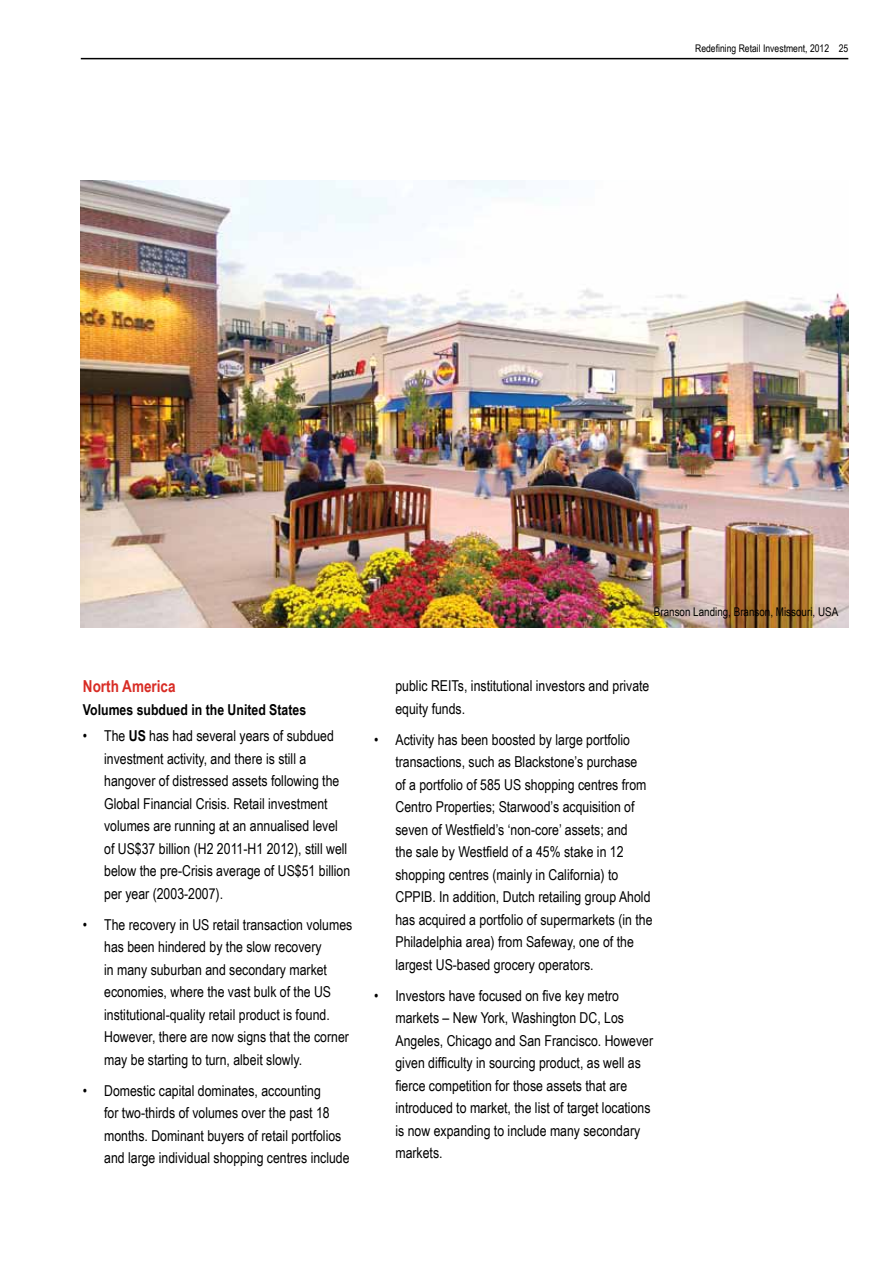
<style>
.page{position:relative;width:893px;height:1263px;background:#fff}
.page>*{position:absolute;margin:0;border:0;box-sizing:border-box;transform-origin:0 0}
.t1{font:700 16.5px "Arial Narrow";color:#d82c25}
.t2{font:15px/22.5px "Arial Narrow";color:#000}
.t3{font:700 15px "Arial Narrow";color:#000}
.t4{font:12px "Arial Narrow";color:#000}
.t5{font:10.5px "Arial Narrow";color:#000}
.s1{font-weight:700}
</style>
<div class="page">
<img style="left:81px;top:181px;width:767px;height:446px">
<hr style="left:81px;top:58px;width:767px;height:1px;background:#000">
<p class="t5" style="left:695px;top:41px;width:155px">Redefining Retail Investment, 2012 25</p>
<p class="t4" style="left:654px;top:603px;width:186px">Branson Landing, Branson, Missouri, USA</p>
<p class="t1" style="left:83px;top:674px;width:94px">North America</p>
<p class="t3" style="left:83px;top:698px;width:225px">Volumes subdued in the United States</p>
<p class="t2" style="left:104px;top:724px;width:248px;text-indent:-21px">• The <span class="s1">US</span> has had several years of subdued investment activity, and there is still a hangover of distressed assets following the Global Financial Crisis. Retail investment volumes are running at an annualised level of US$37 billion (H2 2011-H1 2012), still well below the pre-Crisis average of US$51 billion per year (2003-2007).</p>
<p class="t2" style="left:104px;top:913px;width:250px;text-indent:-21px">• The recovery in US retail transaction volumes has been hindered by the slow recovery<br>in many suburban and secondary market economies, where the vast bulk of the US institutional-quality retail product is found.<br>However, there are now signs that the corner may be starting to turn, albeit slowly.</p>
<p class="t2" style="left:104px;top:1079px;width:247px;text-indent:-21px">• Domestic capital dominates, accounting<br>for two-thirds of volumes over the past 18 months. Dominant buyers of retail portfolios and large individual shopping centres include</p>
<p class="t2" style="left:395px;top:674px;width:255px">public REITs, institutional investors and private equity funds.</p>
<p class="t2" style="left:395px;top:728px;width:259px;text-indent:-21px">• Activity has been boosted by large portfolio transactions, such as Blackstone’s purchase<br>of a portfolio of 585 US shopping centres from Centro Properties; Starwood’s acquisition of seven of Westfield’s ‘non-core’ assets; and<br>the sale by Westfield of a 45% stake in 12 shopping centres (mainly in California) to CPPIB. In addition, Dutch retailing group Ahold has acquired a portfolio of supermarkets (in the Philadelphia area) from Safeway, one of the largest US-based grocery operators.</p>
<p class="t2" style="left:395px;top:984px;width:259px;text-indent:-21px">• Investors have focused on five key metro markets – New York, Washington DC, Los Angeles, Chicago and San Francisco. However given difficulty in sourcing product, as well as fierce competition for those assets that are introduced to market, the list of target locations is now expanding to include many secondary markets.</p>
</div>
